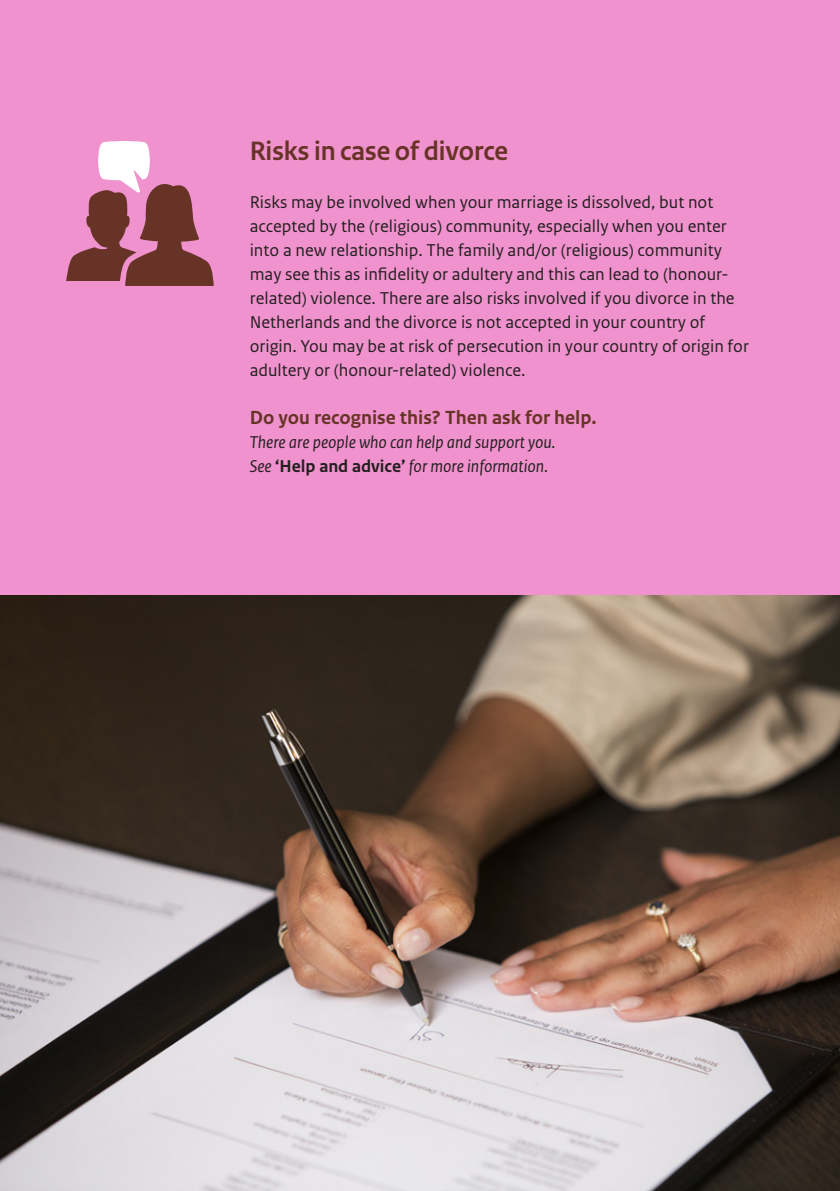
<style>
.page{position:relative;width:840px;height:1191px;background:#fff}
.page>*{position:absolute;margin:0;border:0;box-sizing:border-box;transform-origin:0 0}
._04_RO_Paragraafkop{font:700 28px "Rijksoverheid Sans Heading";color:#673327}
._05_RO_Alineakop_San{font:700 20px "Rijksoverheid Sans Text";color:#673327}
._10_RO_Broodtekst_Sa{font:18px/24px "Rijksoverheid Sans Text";color:#231f20}
._10_RO_Broodtekst_Sa-2{font:italic 18px "Rijksoverheid Sans Text";color:#231f20}
.s1{font-weight:700;font-style:normal}
</style>
<div class="page">
<div style="left:0;top:0;width:839px;height:595px;background:#f092cd"></div>
<img style="left:0;top:595px;width:839px;height:596px">
<svg style="left:66px;top:141px;width:147px;height:145px"></svg>
<p class="_04_RO_Paragraafkop" style="left:249px;top:135px;width:260px">Risks in case of divorce</p>
<p class="_10_RO_Broodtekst_Sa" style="left:249px;top:190px;width:500px">Risks may be involved when your marriage is dissolved, but not accepted by the (religious) community, especially when you enter into a new relationship. The family and/or (religious) community may see this as infidelity or adultery and this can lead to (honour&shy;related) violence. There are also risks involved if you divorce in the Netherlands and the divorce is not accepted in your country of origin. You may be at risk of persecution in your country of origin for adultery or (honour-related) violence.</p>
<p class="_05_RO_Alineakop_San" style="left:249px;top:406px;width:348px">Do you recognise this? Then ask for help.</p>
<p class="_10_RO_Broodtekst_Sa-2" style="left:249px;top:432px;width:307px">There are people who can help and support you.</p>
<p class="_10_RO_Broodtekst_Sa-2" style="left:249px;top:456px;width:299px">See <span class="s1">‘Help and advice’</span> for more information.</p>
</div>
